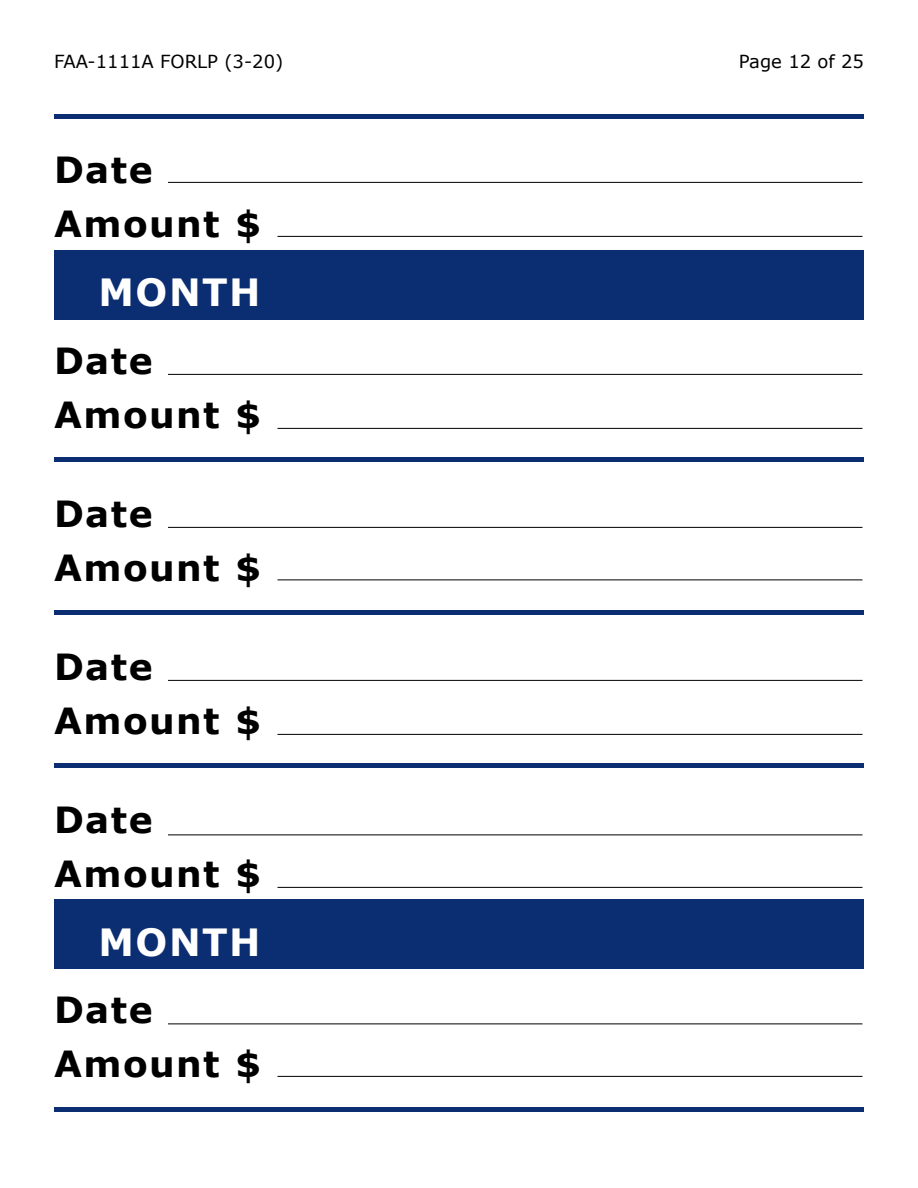
<style>
.page{position:relative;width:918px;height:1188px;background:#fff}
.page>*{position:absolute;margin:0;border:0;box-sizing:border-box;transform-origin:0 0}
.t1{font:700 37.5px "Verdana";letter-spacing:.04em;color:#fff}
.t2{font:700 36px/54px "Verdana";letter-spacing:.04em;color:#000}
.t3{font:18px "Verdana";color:#000}
</style>
<div class="page">
<hr style="left:278px;top:1076px;width:584px;height:1px;background:#000">
<hr style="left:168px;top:1024px;width:694px;height:1px;background:#000">
<hr style="left:278px;top:887px;width:584px;height:1px;background:#000">
<hr style="left:168px;top:835px;width:694px;height:1px;background:#000">
<hr style="left:278px;top:734px;width:584px;height:1px;background:#000">
<hr style="left:168px;top:680px;width:694px;height:1px;background:#000">
<hr style="left:278px;top:580px;width:584px;height:1px;background:#000">
<hr style="left:168px;top:527px;width:694px;height:1px;background:#000">
<hr style="left:278px;top:428px;width:584px;height:1px;background:#000">
<hr style="left:168px;top:374px;width:694px;height:1px;background:#000">
<hr style="left:278px;top:236px;width:584px;height:1px;background:#000">
<hr style="left:168px;top:182px;width:694px;height:1px;background:#000">
<div style="left:54px;top:1107px;width:810px;height:5px;background:#0b2d72"></div>
<hr style="left:54px;top:764px;width:810px;height:4px;background:#0b2d72">
<hr style="left:54px;top:611px;width:810px;height:4px;background:#0b2d72">
<hr style="left:54px;top:458px;width:810px;height:4px;background:#0b2d72">
<div style="left:54px;top:114px;width:810px;height:5px;background:#0b2d72"></div>
<div style="left:54px;top:250px;width:810px;height:70px;background:#0b2d72"></div>
<div style="left:54px;top:899px;width:810px;height:70px;background:#0b2d72"></div>
<p class="t3" style="left:54px;top:49px;width:231px">FAA-1111A FORLP (3-20)</p>
<p class="t3" style="left:739px;top:49px;width:127px">Page 12 of 25</p>
<p class="t2" style="left:54px;top:142px;width:209px">Date<br>Amount $</p>
<p class="t1" style="left:99px;top:266px;width:164px">MONTH</p>
<p class="t2" style="left:54px;top:333px;width:209px">Date<br>Amount $</p>
<p class="t2" style="left:54px;top:486px;width:209px">Date<br>Amount $</p>
<p class="t2" style="left:54px;top:639px;width:209px">Date<br>Amount $</p>
<p class="t2" style="left:54px;top:792px;width:209px">Date<br>Amount $</p>
<p class="t1" style="left:99px;top:916px;width:164px">MONTH</p>
<p class="t2" style="left:54px;top:982px;width:209px">Date<br>Amount $</p>
</div>
